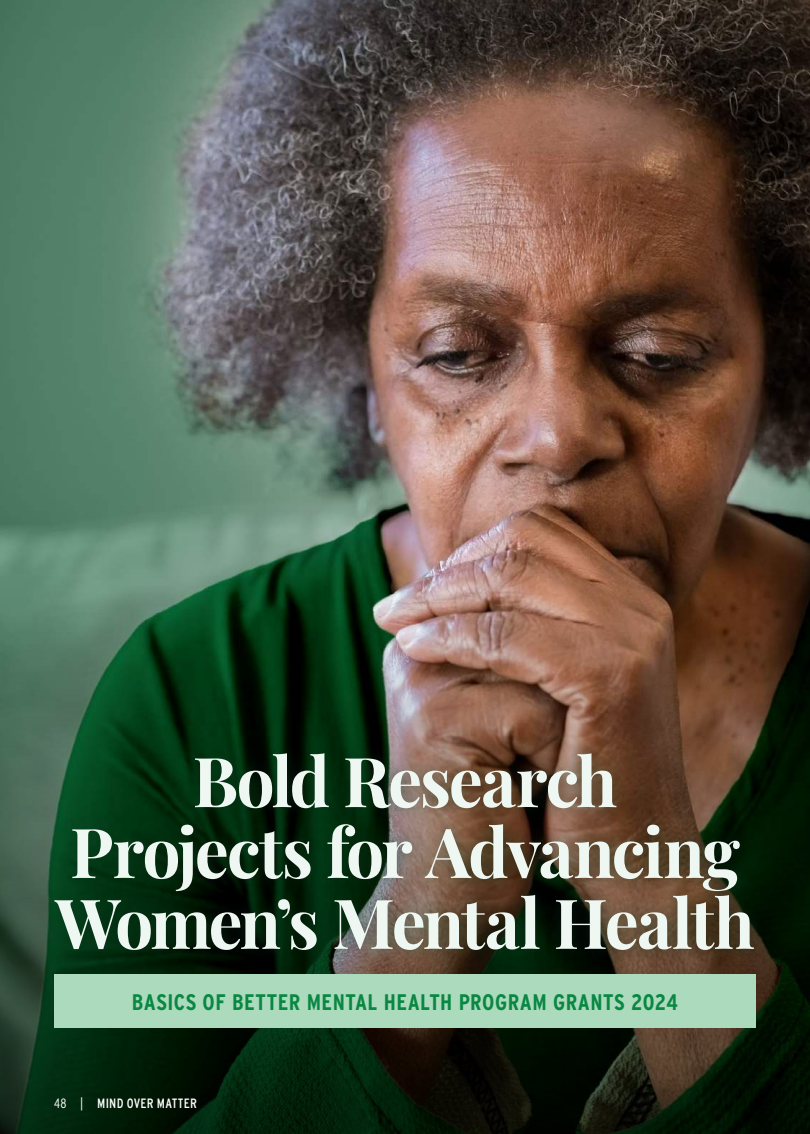
<style>
.page{position:relative;width:810px;height:1134px;background:#fff}
.page>*{position:absolute;margin:0;border:0;box-sizing:border-box;transform-origin:0 0}
.t1{font:700 69px/70.8px "Playfair Display";letter-spacing:-.035em;color:#eef7f1;text-align:center}
.t2{font:700 condensed 22.5px "Interstate";letter-spacing:.02em;color:#098743}
.t3{font:condensed 13.5px "Interstate";letter-spacing:.015em;color:#fff}
.s1{font-weight:300}
</style>
<div class="page">
<img style="left:0;top:0;width:810px;height:576px">
<svg style="left:0;top:576px;width:810px;height:558px;background:#333d29"></svg>
<div style="left:54px;top:974px;width:702px;height:54px;background:#acdabc"></div>
<div style="left:41px;top:738px;width:726px;height:226px;background:#0c381e;opacity:.5"></div>
<p class="t1" style="left:55px;top:751px;width:701px">Bold Research<br>Projects for Advancing<br>Women’s Mental Health</p>
<p class="t2" style="left:132px;top:994px;width:548px">BASICS OF BETTER MENTAL HEALTH PROGRAM GRANTS 2024</p>
<p class="t3" style="left:54px;top:1095px;width:144px"><span class="s1">48 |</span> MIND OVER MATTER</p>
</div>
